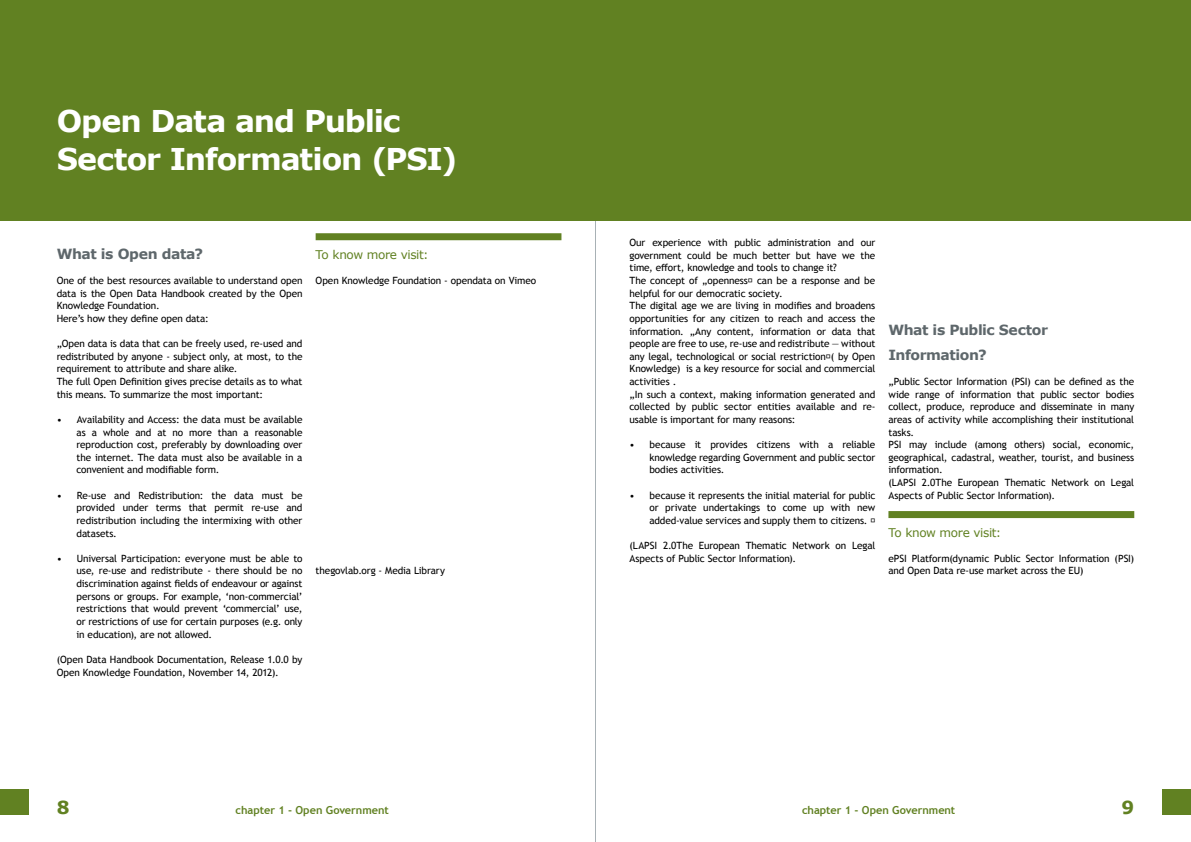
<style>
.page{position:relative;width:1191px;height:842px;background:#fff}
.page>*{position:absolute;margin:0;border:0;box-sizing:border-box;transform-origin:0 0}
.heading_1{font:700 30px/37.9px "Verdana";letter-spacing:-.035em;color:#fff}
.t1{font:700 18px "Verdana";color:#618122}
.heading_2{font:700 14px/25.3px "Verdana";letter-spacing:-.03em;color:#5e676b}
.to_know_more{font:12px "Verdana";letter-spacing:-.03em;color:#618122}
.t2{font:700 11px "Trebuchet MS";letter-spacing:-.005em;color:#618122}
.t3{font:10px/12.6px "Trebuchet MS";letter-spacing:-.01em;color:#000;text-align:justify}
</style>
<div class="page">
<div style="left:1162px;top:789px;width:29px;height:25px;background:#618122"></div>
<div style="left:0;top:789px;width:28px;height:25px;background:#618122"></div>
<hr style="left:595px;top:0;width:1px;height:842px;background:#a8b1b5">
<div style="left:888px;top:511px;width:246px;height:7px;background:#618122"></div>
<div style="left:0;top:0;width:595px;height:221px;background:#618122"></div>
<div style="left:595px;top:0;width:596px;height:221px;background:#618122"></div>
<div style="left:316px;top:233px;width:245px;height:7px;background:#618122"></div>
<p class="heading_1" style="left:57px;top:102px;width:402px">Open Data and Public<br>Sector Information (PSI)</p>
<p class="heading_2" style="left:57px;top:241px;width:148px">What is Open data?</p>
<p class="t3" style="left:57px;top:274px;width:247px">One of the best resources available to understand open data is the Open Data Handbook created by the Open Knowledge Foundation.</p>
<p class="t3" style="left:57px;top:312px;width:153px">Here’s how they define open data:</p>
<p class="t3" style="left:57px;top:337px;width:247px">„Open data is data that can be freely used, re-used and redistributed by anyone - subject only, at most, to the requirement to attribute and share alike.</p>
<p class="t3" style="left:57px;top:375px;width:247px">The full Open Definition gives precise details as to what this means. To summarize the most important:</p>
<p class="t3" style="left:77px;top:413px;width:227px;text-indent:-20px">• Availability and Access: the data must be available as a whole and at no more than a reasonable reproduction cost, preferably by downloading over the internet. The data must also be available in a convenient and modifiable form.</p>
<p class="t3" style="left:77px;top:489px;width:227px;text-indent:-20px">• Re-use and Redistribution: the data must be provided under terms that permit re-use and redistribution including the intermixing with other datasets.</p>
<p class="t3" style="left:77px;top:552px;width:227px;text-indent:-20px">• Universal Participation: everyone must be able to use, re-use and redistribute - there should be no discrimination against fields of endeavour or against persons or groups. For example, ‘non-commercial’ restrictions that would prevent ‘commercial’ use, or restrictions of use for certain purposes (e.g. only in education), are not allowed.</p>
<p class="t3" style="left:57px;top:653px;width:247px">(Open Data Handbook Documentation, Release 1.0.0 by<br>Open Knowledge Foundation, November 14, 2012).</p>
<p class="to_know_more" style="left:316px;top:246px;width:114px">To know more visit:</p>
<p class="t3" style="left:316px;top:274px;width:222px">Open Knowledge Foundation - opendata on Vimeo</p>
<p class="t3" style="left:316px;top:564px;width:131px">thegovlab.org - Media Library</p>
<p class="t3" style="left:629px;top:236px;width:247px">Our experience with public administration and our government could be much better but have we the time, effort, knowledge and tools to change it?</p>
<p class="t3" style="left:629px;top:274px;width:247px">The concept of „opennessʺ can be a response and be helpful for our democratic society.</p>
<p class="t3" style="left:629px;top:299px;width:247px">The digital age we are living in modifies and broadens opportunities for any citizen to reach and access the information. „Any content, information or data that people are free to use, re-use and redistribute — without any legal, technological or social restrictionʺ( by Open Knowledge) is a key resource for social and commercial activities .</p>
<p class="t3" style="left:629px;top:388px;width:247px">„In such a context, making information generated and collected by public sector entities available and re&shy;usable is important for many reasons:</p>
<p class="t3" style="left:649px;top:438px;width:227px;text-indent:-20px">• because it provides citizens with a reliable knowledge regarding Government and public sector bodies activities.</p>
<p class="t3" style="left:649px;top:489px;width:227px;text-indent:-20px">• because it represents the initial material for public or private undertakings to come up with new added-value services and supply them to citizens. ʺ</p>
<p class="t3" style="left:629px;top:539px;width:247px">(LAPSI 2.0The European Thematic Network on Legal<br>Aspects of Public Sector Information).</p>
<p class="heading_2" style="left:888px;top:316px;width:161px">What is Public Sector<br>Information?</p>
<p class="t3" style="left:888px;top:375px;width:247px">„Public Sector Information (PSI) can be defined as the wide range of information that public sector bodies collect, produce, reproduce and disseminate in many areas of activity while accomplishing their institutional tasks.</p>
<p class="t3" style="left:888px;top:438px;width:247px">PSI may include (among others) social, economic, geographical, cadastral, weather, tourist, and business information.</p>
<p class="t3" style="left:888px;top:476px;width:247px">(LAPSI 2.0The European Thematic Network on Legal<br>Aspects of Public Sector Information).</p>
<p class="to_know_more" style="left:888px;top:524px;width:114px">To know more visit:</p>
<p class="t3" style="left:888px;top:552px;width:247px">ePSI Platform(dynamic Public Sector Information (PSI) and Open Data re-use market across the EU)</p>
<h2 class="t1" style="left:57px;top:795px;width:14px">8</h2>
<p class="t2" style="left:236px;top:804px;width:155px">chapter 1 - Open Government</p>
<p class="t2" style="left:802px;top:804px;width:155px">chapter 1 - Open Government</p>
<h2 class="t1" style="left:1121px;top:795px;width:14px">9</h2>
</div>
